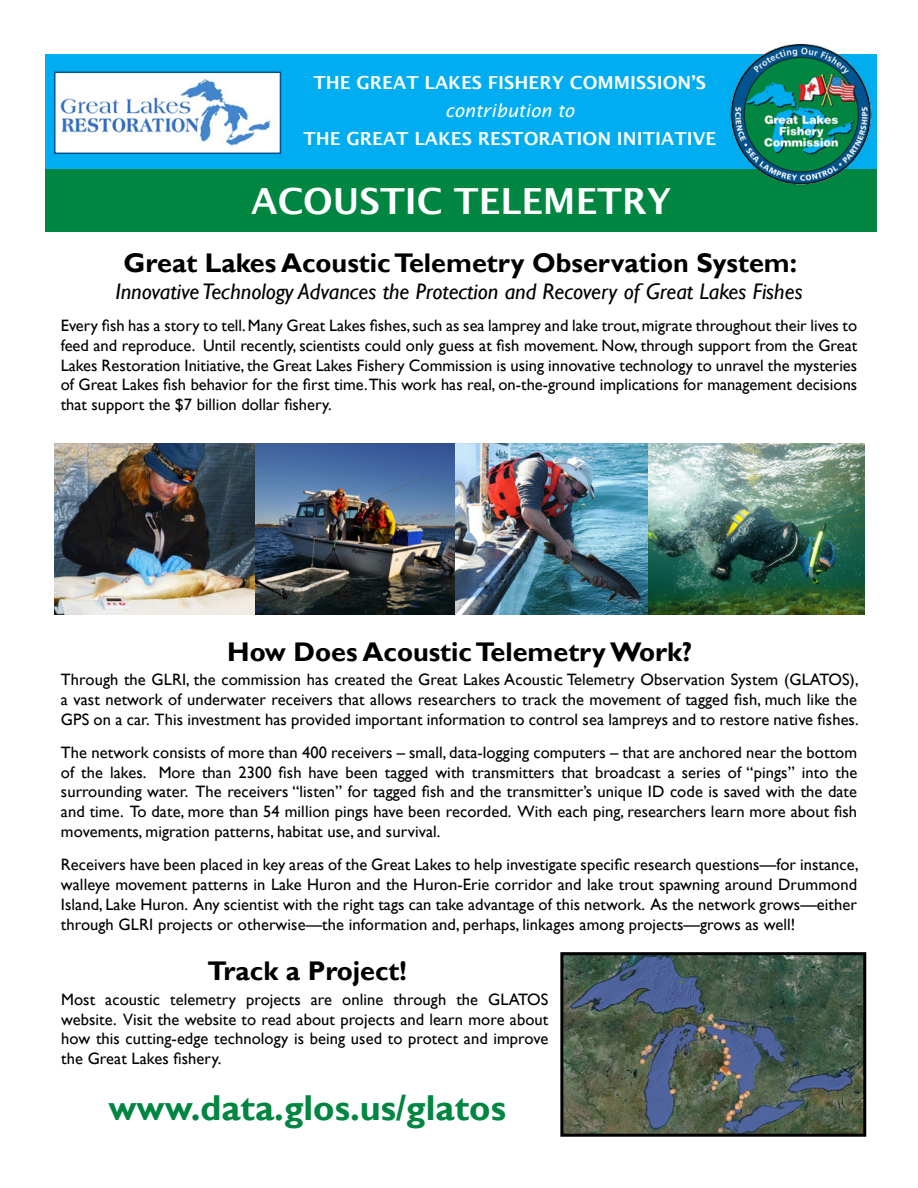
<style>
.page{position:relative;width:918px;height:1188px;background:#fff}
.page>*{position:absolute;margin:0;border:0;box-sizing:border-box;transform-origin:0 0}
.t1{font:700 36px "Gill Sans";color:#008641}
.t2{font:600 36px "Lucida Sans";color:#fff}
.t3{font:700 27px "Gill Sans";color:#000}
.t4{font:italic 22.5px "Gill Sans";color:#000}
.t5{font:600 18px "Lucida Sans";color:#fff}
.t6{font:italic 18px "Lucida Sans";color:#fff}
.t7{font:16.5px/19.8px "Gill Sans";letter-spacing:.005em;color:#000;text-align:justify}
</style>
<div class="page">
<div style="left:46px;top:168px;width:831px;height:64px;background:#008641"></div>
<div style="left:45px;top:54px;width:208px;height:114px;background:#00adf0"></div>
<div style="left:143px;top:54px;width:734px;height:114px;background:#00adf0"></div>
<img style="left:57px;top:75px;width:221px;height:76px">
<div style="left:54px;top:72px;width:227px;height:82px;border:2px solid #00548f"></div>
<img style="left:729px;top:43px;width:143px;height:142px">
<img style="left:54px;top:443px;width:810px;height:171px">
<img style="left:564px;top:956px;width:298px;height:177px">
<div style="left:560px;top:952px;width:306px;height:185px;border:3px solid #000"></div>
<p class="t5" style="left:313px;top:72px;width:70px">THE GREAT</p>
<p class="t5" style="left:425px;top:72px;width:117px">LAKES FISHERY</p>
<p class="t5" style="left:570px;top:72px;width:26px">COMMISSIO</p>
<p class="t5" style="left:678px;top:72px;width:29px">N’S</p>
<p class="t6" style="left:445px;top:100px;width:131px">contribution to</p>
<p class="t5" style="left:303px;top:129px;width:70px">THE GREAT</p>
<p class="t5" style="left:414px;top:129px;width:89px">LAKES RESTORATIO</p>
<p class="t5" style="left:597px;top:129px;width:50px">N INITIATI</p>
<p class="t5" style="left:693px;top:129px;width:23px">VE</p>
<h1 class="t2" style="left:251px;top:181px;width:422px">ACOUSTIC TELEMETRY</h1>
<h2 class="t3" style="left:124px;top:247px;width:675px">Great Lakes Acoustic Telemetry Observation System:</h2>
<h3 class="t4" style="left:115px;top:279px;width:689px">Innovative Technology Advances the Protection and Recovery of Great Lakes Fishes</h3>
<p class="t7" style="left:61px;top:316px;width:798px">Every fish has a story to tell. Many Great Lakes fishes, such as sea lamprey and lake trout, migrate throughout their lives to feed and reproduce. Until recently, scientists could only guess at fish movement. Now, through support from the Great Lakes Restoration Initiative, the Great Lakes Fishery Commission is using innovative technology to unravel the mysteries of Great Lakes fish behavior for the first time.This work has real, on-the-ground implications for management decisions that support the $7 billion dollar fishery.</p>
<h2 class="t3" style="left:227px;top:636px;width:467px">How Does Acoustic Telemetry Work?</h2>
<p class="t7" style="left:61px;top:670px;width:799px">Through the GLRI, the commission has created the Great Lakes Acoustic Telemetry Observation System (GLATOS), a vast network of underwater receivers that allows researchers to track the movement of tagged fish, much like the GPS on a car. This investment has provided important information to control sea lampreys and to restore native fishes.</p>
<p class="t7" style="left:61px;top:743px;width:798px">The network consists of more than 400 receivers – small, data-logging computers – that are anchored near the bottom of the lakes. More than 2300 fish have been tagged with transmitters that broadcast a series of “pings” into the surrounding water. The receivers “listen” for tagged fish and the transmitter’s unique ID code is saved with the date and time. To date, more than 54 million pings have been recorded. With each ping, researchers learn more about fish movements, migration patterns, habitat use, and survival.</p>
<p class="t7" style="left:61px;top:855px;width:799px">Receivers have been placed in key areas of the Great Lakes to help investigate specific research questions—for instance, walleye movement patterns in Lake Huron and the Huron-Erie corridor and lake trout spawning around Drummond Island, Lake Huron. Any scientist with the right tags can take advantage of this network. As the network grows—either through GLRI projects or otherwise—the information and, perhaps, linkages among projects—grows as well!</p>
<h2 class="t3" style="left:208px;top:955px;width:201px">Track a Project!</h2>
<p class="t7" style="left:61px;top:990px;width:489px">Most acoustic telemetry projects are online through the GLATOS website. Visit the website to read about projects and learn more about how this cutting-edge technology is being used to protect and improve the Great Lakes fishery.</p>
<h1 class="t1" style="left:109px;top:1086px;width:399px">www.data.glos.us/glatos</h1>
</div>
